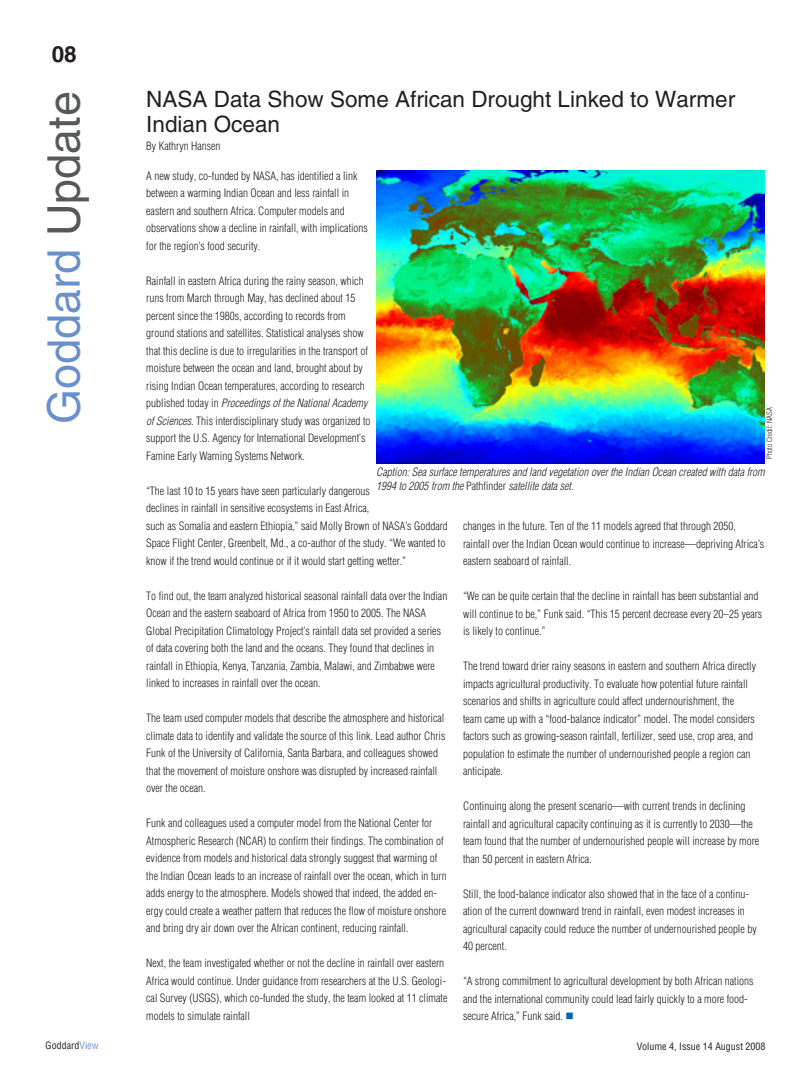
<style>
.page{position:relative;width:810px;height:1080px;background:#fff}
.page>*{position:absolute;margin:0;border:0;box-sizing:border-box;transform-origin:0 0}
.t1{font:45px "Helvetica";color:#6990ca}
.t2{font:22.5px/25px "Helvetica";color:#231f20}
.t3{font:700 22.5px "Helvetica";color:#231f20}
.t4{font:300 condensed 11.25px/17.5px "Helvetica";color:#231f20}
.t5{font:italic 300 condensed 11.25px/13.8px "Helvetica";color:#231f20}
.t6{font:condensed 10px "Helvetica";color:#231f20}
.t7{font:300 condensed 7.5px "Helvetica";color:#231f20}
.s1{color:#57585a}
.s2{font-style:italic}
.s3{font-style:normal}
.s4{color:#0166b3}
.s5{color:#6990ca}
</style>
<div class="page">
<img style="left:376px;top:171px;width:389px;height:292px">
<h2 class="t3" style="left:52px;top:41px;width:27px">08</h2>
<h1 class="t1" style="left:38px;top:424px;width:334px;rotate:-90deg">Goddard <span class="s1">Update</span></h1>
<h2 class="t2" style="left:146px;top:87px;width:590px">NASA Data Show Some African Drought Linked to Warmer<br>Indian Ocean</h2>
<p class="t4" style="left:146px;top:137px;width:76px">By Kathryn Hansen</p>
<p class="t4" style="left:146px;top:167px;width:223px">A new study, co-funded by NASA, has identified a link between a warming Indian Ocean and less rainfall in eastern and southern Africa. Computer models and observations show a decline in rainfall, with implications for the region’s food security.</p>
<p class="t4" style="left:146px;top:272px;width:226px">Rainfall in eastern Africa during the rainy season, which runs from March through May, has declined about 15 percent since the 1980s, according to records from ground stations and satellites. Statistical analyses show that this decline is due to irregularities in the transport of moisture between the ocean and land, brought about by rising Indian Ocean temperatures, according to research published today in <span class="s2">Proceedings of the National Academy of Sciences</span>. This interdisciplinary study was organized to support the U.S. Agency for International Development’s Famine Early Warning Systems Network.</p>
<p class="t4" style="left:146px;top:482px;width:303px">“The last 10 to 15 years have seen particularly dangerous<br>declines in rainfall in sensitive ecosystems in East Africa,<br>such as Somalia and eastern Ethiopia,” said Molly Brown of NASA’s Goddard Space Flight Center, Greenbelt, Md., a co-author of the study. “We wanted to know if the trend would continue or if it would start getting wetter.”</p>
<p class="t4" style="left:146px;top:587px;width:303px">To find out, the team analyzed historical seasonal rainfall data over the Indian Ocean and the eastern seaboard of Africa from 1950 to 2005. The NASA Global Precipitation Climatology Project’s rainfall data set provided a series of data covering both the land and the oceans. They found that declines in rainfall in Ethiopia, Kenya, Tanzania, Zambia, Malawi, and Zimbabwe were linked to increases in rainfall over the ocean.</p>
<p class="t4" style="left:146px;top:709px;width:301px">The team used computer models that describe the atmosphere and historical climate data to identify and validate the source of this link. Lead author Chris Funk of the University of California, Santa Barbara, and colleagues showed that the movement of moisture onshore was disrupted by increased rainfall over the ocean.</p>
<p class="t4" style="left:146px;top:814px;width:302px">Funk and colleagues used a computer model from the National Center for Atmospheric Research (NCAR) to confirm their findings. The combination of evidence from models and historical data strongly suggest that warming of the Indian Ocean leads to an increase of rainfall over the ocean, which in turn adds energy to the atmosphere. Models showed that indeed, the added en&shy;ergy could create a weather pattern that reduces the flow of moisture onshore and bring dry air down over the African continent, reducing rainfall.</p>
<p class="t4" style="left:146px;top:954px;width:303px">Next, the team investigated whether or not the decline in rainfall over eastern Africa would continue. Under guidance from researchers at the U.S. Geologi&shy;cal Survey (USGS), which co-funded the study, the team looked at 11 climate models to simulate rainfall</p>
<p class="t7" style="left:765px;top:459px;width:53px;rotate:-90deg">Photo Credit: NASA</p>
<p class="t5" style="left:376px;top:465px;width:390px">Caption: Sea surface temperatures and land vegetation over the Indian Ocean created with data from<br>1994 to 2005 from the <span class="s3">Pathfinder</span> satellite data set.</p>
<p class="t4" style="left:463px;top:517px;width:303px">changes in the future. Ten of the 11 models agreed that through 2050, rainfall over the Indian Ocean would continue to increase—depriving Africa’s eastern seaboard of rainfall.</p>
<p class="t4" style="left:463px;top:587px;width:301px">“We can be quite certain that the decline in rainfall has been substantial and will continue to be,” Funk said. “This 15 percent decrease every 20–25 years is likely to continue.”</p>
<p class="t4" style="left:463px;top:657px;width:295px">The trend toward drier rainy seasons in eastern and southern Africa directly impacts agricultural productivity. To evaluate how potential future rainfall scenarios and shifts in agriculture could affect undernourishment, the<br>team came up with a “food-balance indicator” model. The model considers factors such as growing-season rainfall, fertilizer, seed use, crop area, and population to estimate the number of undernourished people a region can anticipate.</p>
<p class="t4" style="left:463px;top:797px;width:298px">Continuing along the present scenario—with current trends in declining rainfall and agricultural capacity continuing as it is currently to 2030—the team found that the number of undernourished people will increase by more than 50 percent in eastern Africa.</p>
<p class="t4" style="left:463px;top:885px;width:295px">Still, the food-balance indicator also showed that in the face of a continu&shy;ation of the current downward trend in rainfall, even modest increases in agricultural capacity could reduce the number of undernourished people by 40 percent.</p>
<p class="t4" style="left:463px;top:972px;width:292px">“A strong commitment to agricultural development by both African nations and the international community could lead fairly quickly to a more food&shy;secure Africa,” Funk said. <span class="s4">■</span></p>
<p class="t6" style="left:46px;top:1039px;width:54px">Goddard<span class="s5">View</span></p>
<p class="t6" style="left:637px;top:1040px;width:130px">Volume 4, Issue 14 August 2008</p>
</div>
